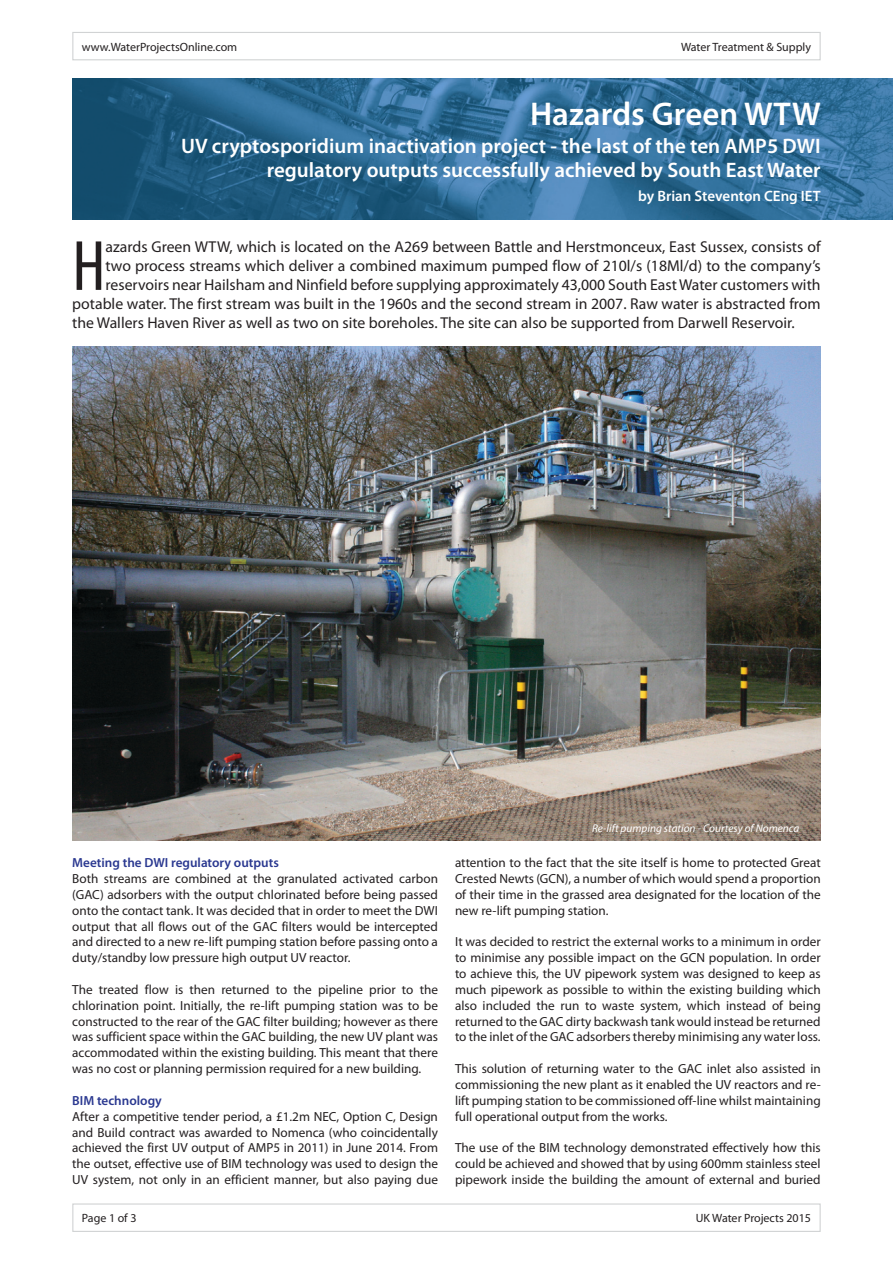
<style>
.page{position:relative;width:893px;height:1263px;background:#fff}
.page>*{position:absolute;margin:0;border:0;box-sizing:border-box;transform-origin:0 0}
.t1{font:condensed 71.85px "Myriad Pro";color:#231f20}
.t2{font:600 33px "Myriad Pro";color:#fff}
.t3{font:600 21px/24px "Myriad Pro";color:#fff;text-align:right}
.t4{font:15.75px "Myriad Pro";color:#231f20}
.t5{font:600 15px "Myriad Pro";color:#fff}
.t6{font:13.2px/15.9px "Myriad Pro";color:#231f20;text-align:justify}
.t7{font:600 13.2px "Myriad Pro";color:#2a3890}
.t8{font:12px "Myriad Pro";color:#231f20}
.t9{font:italic 11.25px "Myriad Pro";color:#fff}
</style>
<div class="page">
<img style="left:72px;top:347px;width:749px;height:493px">
<div style="left:72px;top:32px;width:749px;height:28px;border:1px solid #d1d3d4"></div>
<div style="left:72px;top:1203px;width:749px;height:29px;border:1px solid #d1d3d4"></div>
<img style="left:72px;top:79px;width:821px;height:140px">
<p class="t8" style="left:82px;top:39px;width:157px">www.WaterProjectsOnline.com</p>
<p class="t8" style="left:681px;top:39px;width:131px">Water Treatment &amp; Supply</p>
<h2 class="t2" style="left:530px;top:93px;width:292px">Hazards Green WTW</h2>
<h3 class="t3" style="left:181px;top:134px;width:641px">UV cryptosporidium inactivation project - the last of the ten AMP5 DWI regulatory outputs successfully achieved by South East Water</h3>
<p class="t5" style="left:638px;top:187px;width:184px">by Brian Steventon CEng IET</p>
<h1 class="t1" style="left:72px;top:223px;width:35px">H</h1>
<p class="t4" style="left:106px;top:237px;width:717px">azards Green WTW, which is located on the A269 between Battle and Herstmonceux, East Sussex, consists of</p>
<p class="t4" style="left:106px;top:256px;width:717px">two process streams which deliver a combined maximum pumped flow of 210l/s (18Ml/d) to the company’s</p>
<p class="t4" style="left:106px;top:275px;width:717px">reservoirs near Hailsham and Ninfield before supplying approximately 43,000 South East Water customers with</p>
<p class="t4" style="left:72px;top:294px;width:750px">potable water. The first stream was built in the 1960s and the second stream in 2007. Raw water is abstracted from</p>
<p class="t4" style="left:72px;top:313px;width:724px">the Wallers Haven River as well as two on site boreholes. The site can also be supported from Darwell Reservoir.</p>
<p class="t7" style="left:72px;top:854px;width:208px">Meeting the DWI regulatory outputs</p>
<p class="t6" style="left:72px;top:870px;width:367px">Both streams are combined at the granulated activated carbon (GAC) adsorbers with the output chlorinated before being passed onto the contact tank. It was decided that in order to meet the DWI output that all flows out of the GAC filters would be intercepted and directed to a new re-lift pumping station before passing onto a duty/standby low pressure high output UV reactor.</p>
<p class="t6" style="left:72px;top:981px;width:367px">The treated flow is then returned to the pipeline prior to the chlorination point. Initially, the re-lift pumping station was to be constructed to the rear of the GAC filter building; however as there was sufficient space within the GAC building, the new UV plant was accommodated within the existing building. This meant that there was no cost or planning permission required for a new building.</p>
<p class="t7" style="left:72px;top:1092px;width:91px">BIM technology</p>
<p class="t6" style="left:72px;top:1108px;width:367px">After a competitive tender period, a £1.2m NEC, Option C, Design and Build contract was awarded to Nomenca (who coincidentally achieved the first UV output of AMP5 in 2011) in June 2014. From the outset, effective use of BIM technology was used to design the UV system, not only in an efficient manner, but also paying due</p>
<p class="t9" style="left:592px;top:821px;width:209px">Re-lift pumping station - Courtesy of Nomenca</p>
<p class="t6" style="left:455px;top:855px;width:367px">attention to the fact that the site itself is home to protected Great Crested Newts (GCN), a number of which would spend a proportion of their time in the grassed area designated for the location of the new re-lift pumping station.</p>
<p class="t6" style="left:455px;top:934px;width:367px">It was decided to restrict the external works to a minimum in order to minimise any possible impact on the GCN population. In order to achieve this, the UV pipework system was designed to keep as much pipework as possible to within the existing building which also included the run to waste system, which instead of being returned to the GAC dirty backwash tank would instead be returned to the inlet of the GAC adsorbers thereby minimising any water loss.</p>
<p class="t6" style="left:455px;top:1060px;width:367px">This solution of returning water to the GAC inlet also assisted in commissioning the new plant as it enabled the UV reactors and re&shy;lift pumping station to be commissioned off-line whilst maintaining full operational output from the works.</p>
<p class="t6" style="left:455px;top:1140px;width:367px">The use of the BIM technology demonstrated effectively how this could be achieved and showed that by using 600mm stainless steel pipework inside the building the amount of external and buried</p>
<p class="t8" style="left:82px;top:1211px;width:56px">Page 1 of 3</p>
<p class="t8" style="left:696px;top:1211px;width:117px">UK Water Projects 2015</p>
</div>
